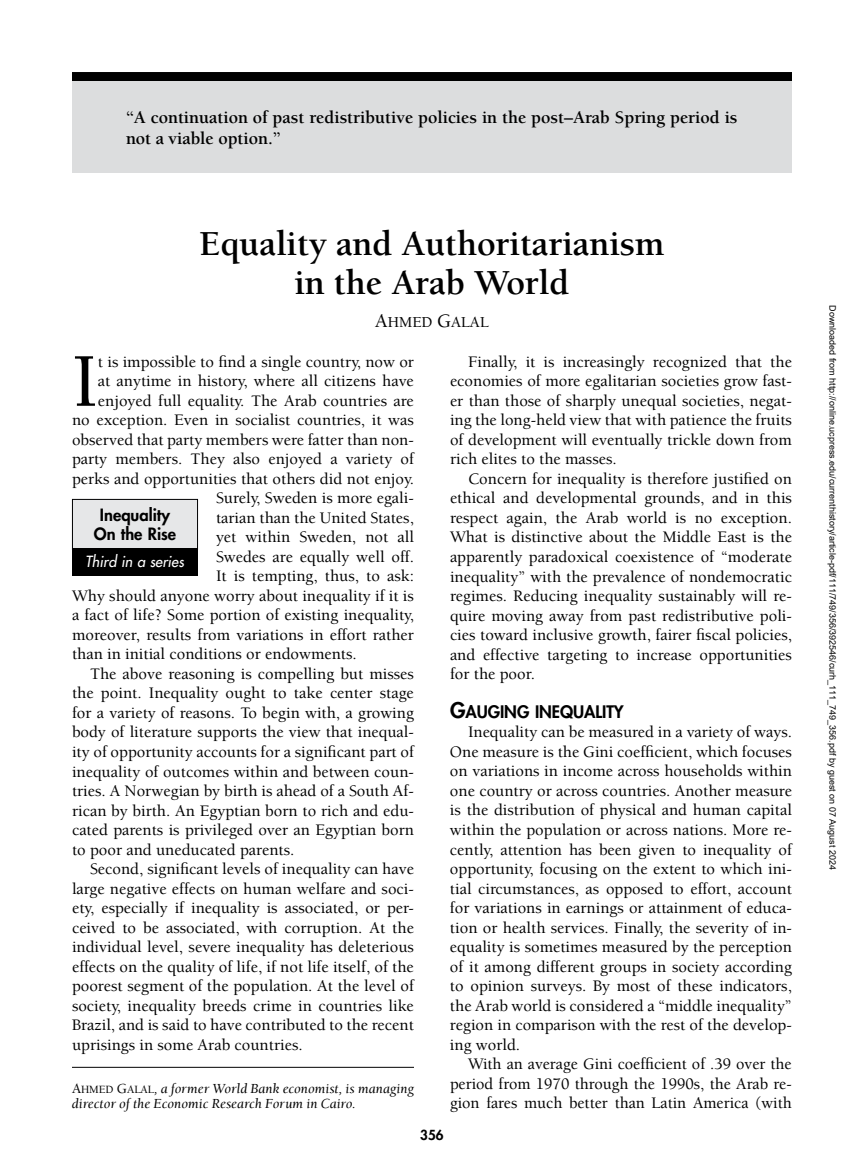
<style>
.page{position:relative;width:864px;height:1175px;background:#fff}
.page>*{position:absolute;margin:0;border:0;box-sizing:border-box;transform-origin:0 0}
.t1{font:500 77.85px "Berkeley";color:#000}
.t2{font:700 36px/39px "Berkeley";letter-spacing:-.005em;color:#000;text-align:center}
.t3{font:700 18px/21px "Berkeley";color:#000}
.t4{font:16.8px "Futura Heavy SC800";letter-spacing:-.005em;color:#000}
.t5{font:500 16.5px/19.5px "Berkeley";color:#000;text-align:justify}
.t6{font:800 16.5px/18.8px "Futura";color:#000;text-align:center}
.t7{font:15.6px "Berkeley Medium SC800";letter-spacing:-.005em;color:#000}
.t8{font:italic 15px "Futura";color:#fff}
.t9{font:italic 14.25px/15px "Berkeley";color:#000}
.t10{font:800 13.5px "Futura";color:#000}
.t11{font:9px "Arial";color:#000}
.s1{font-size:19.5px}
.s2{font-family:"Berkeley Medium SC800";font-style:normal}
.s3{font-family:"Berkeley Medium SC800";font-style:normal;font-size:11.4px}
.s4{font-size:21px}
</style>
<div class="page">
<div style="left:72px;top:72px;width:720px;height:9px;background:#000"></div>
<div style="left:72px;top:81px;width:720px;height:91px;background:#dcddde"></div>
<hr style="left:72px;top:1066px;width:342px;height:1px;background:#000">
<div style="left:72px;top:499px;width:126px;height:50px;background:#e6e7e8"></div>
<div style="left:72px;top:499px;width:126px;height:51px;border:1px solid #000"></div>
<div style="left:72px;top:548px;width:126px;height:27px;background:#000"></div>
<p class="t3" style="left:126px;top:107px;width:613px">“A continuation of past redistributive policies in the post–Arab Spring period is not a viable option.”</p>
<h2 class="t2" style="left:199px;top:225px;width:467px">Equality and Authoritarianism in the Arab World</h2>
<p class="t7" style="left:375px;top:314px;width:115px"><span class="s1">A</span>HMED <span class="s1">G</span>ALAL</p>
<h1 class="t1" style="left:72px;top:340px;width:27px">I</h1>
<p class="t5" style="left:98px;top:352px;width:318px">t is impossible to find a single country, now or</p>
<p class="t5" style="left:98px;top:372px;width:318px">at anytime in history, where all citizens have</p>
<p class="t5" style="left:98px;top:391px;width:318px">enjoyed full equality. The Arab countries are</p>
<p class="t5" style="left:72px;top:411px;width:343px">no exception. Even in socialist countries, it was</p>
<p class="t5" style="left:72px;top:430px;width:343px">observed that party members were fatter than non-</p>
<p class="t5" style="left:72px;top:450px;width:343px">party members. They also enjoyed a variety of</p>
<p class="t5" style="left:72px;top:469px;width:344px">perks and opportunities that others did not enjoy.</p>
<p class="t5" style="left:216px;top:489px;width:199px">Surely, Sweden is more egali-</p>
<p class="t5" style="left:216px;top:508px;width:199px">tarian than the United States,</p>
<p class="t5" style="left:216px;top:528px;width:199px">yet within Sweden, not all</p>
<p class="t5" style="left:216px;top:547px;width:199px">Swedes are equally well off.</p>
<p class="t5" style="left:216px;top:567px;width:199px">It is tempting, thus, to ask:</p>
<p class="t5" style="left:72px;top:586px;width:343px">Why should anyone worry about inequality if it is</p>
<p class="t5" style="left:72px;top:606px;width:344px">a fact of life? Some portion of existing inequality,</p>
<p class="t5" style="left:72px;top:625px;width:343px">moreover, results from variations in effort rather</p>
<p class="t5" style="left:72px;top:645px;width:286px">than in initial conditions or endowments.</p>
<p class="t5" style="left:90px;top:664px;width:325px">The above reasoning is compelling but misses</p>
<p class="t5" style="left:72px;top:684px;width:343px">the point. Inequality ought to take center stage</p>
<p class="t5" style="left:72px;top:703px;width:343px">for a variety of reasons. To begin with, a growing</p>
<p class="t5" style="left:72px;top:723px;width:344px">body of literature supports the view that inequal-</p>
<p class="t5" style="left:72px;top:742px;width:343px">ity of opportunity accounts for a significant part of</p>
<p class="t5" style="left:72px;top:762px;width:343px">inequality of outcomes within and between coun-</p>
<p class="t5" style="left:72px;top:781px;width:344px">tries. A Norwegian by birth is ahead of a South Af-</p>
<p class="t5" style="left:72px;top:801px;width:344px">rican by birth. An Egyptian born to rich and edu-</p>
<p class="t5" style="left:72px;top:820px;width:343px">cated parents is privileged over an Egyptian born</p>
<p class="t5" style="left:72px;top:840px;width:224px">to poor and uneducated parents.</p>
<p class="t5" style="left:90px;top:859px;width:326px">Second, significant levels of inequality can have</p>
<p class="t5" style="left:72px;top:879px;width:343px">large negative effects on human welfare and soci-</p>
<p class="t5" style="left:72px;top:898px;width:343px">ety, especially if inequality is associated, or per-</p>
<p class="t5" style="left:72px;top:918px;width:343px">ceived to be associated, with corruption. At the</p>
<p class="t5" style="left:72px;top:937px;width:343px">individual level, severe inequality has deleterious</p>
<p class="t5" style="left:72px;top:957px;width:343px">effects on the quality of life, if not life itself, of the</p>
<p class="t5" style="left:72px;top:976px;width:343px">poorest segment of the population. At the level of</p>
<p class="t5" style="left:72px;top:996px;width:343px">society, inequality breeds crime in countries like</p>
<p class="t5" style="left:72px;top:1015px;width:343px">Brazil, and is said to have contributed to the recent</p>
<p class="t5" style="left:72px;top:1035px;width:232px">uprisings in some Arab countries.</p>
<p class="t6" style="left:94px;top:505px;width:84px">Inequality<br>On the Rise</p>
<p class="t8" style="left:85px;top:552px;width:100px">Third in a series</p>
<p class="t9" style="left:72px;top:1081px;width:343px"><span class="s2">A</span><span class="s3">HMED</span> <span class="s2">G</span><span class="s3">ALAL</span>, a former World Bank economist, is managing director of the Economic Research Forum in Cairo.</p>
<p class="t5" style="left:450px;top:352px;width:343px;text-indent:18px">Finally, it is increasingly recognized that the economies of more egalitarian societies grow fast&shy;er than those of sharply unequal societies, negat&shy;ing the long-held view that with patience the fruits of development will eventually trickle down from rich elites to the masses.</p>
<p class="t5" style="left:450px;top:469px;width:344px;text-indent:18px">Concern for inequality is therefore justified on ethical and developmental grounds, and in this respect again, the Arab world is no exception.<br>What is distinctive about the Middle East is the apparently paradoxical coexistence of “moderate inequality” with the prevalence of nondemocratic regimes. Reducing inequality sustainably will re&shy;quire moving away from past redistributive poli&shy;cies toward inclusive growth, fairer fiscal policies, and effective targeting to increase opportunities for the poor.</p>
<p class="t4" style="left:450px;top:700px;width:175px"><span class="s4">G</span>AUGING INEQUALITY</p>
<p class="t5" style="left:450px;top:723px;width:344px;text-indent:18px">Inequality can be measured in a variety of ways.<br>One measure is the Gini coefficient, which focuses on variations in income across households within one country or across countries. Another measure is the distribution of physical and human capital within the population or across nations. More re&shy;cently, attention has been given to inequality of opportunity, focusing on the extent to which ini&shy;tial circumstances, as opposed to effort, account for variations in earnings or attainment of educa&shy;tion or health services. Finally, the severity of in&shy;equality is sometimes measured by the perception of it among different groups in society according to opinion surveys. By most of these indicators, the Arab world is considered a “middle inequality” region in comparison with the rest of the develop&shy;ing world.</p>
<p class="t5" style="left:450px;top:1054px;width:343px;text-indent:18px">With an average Gini coefficient of .39 over the period from 1970 through the 1990s, the Arab re&shy;gion fares much better than Latin America (with</p>
<p class="t10" style="left:420px;top:1125px;width:25px">356</p>
<p class="t11" style="left:836px;top:305px;width:566px;rotate:90deg">Downloaded from http://online.ucpress.edu/currenthistory/article-pdf/111/749/356/392546/curh_111_749_356.pdf by guest on 07 August 2024</p>
</div>
